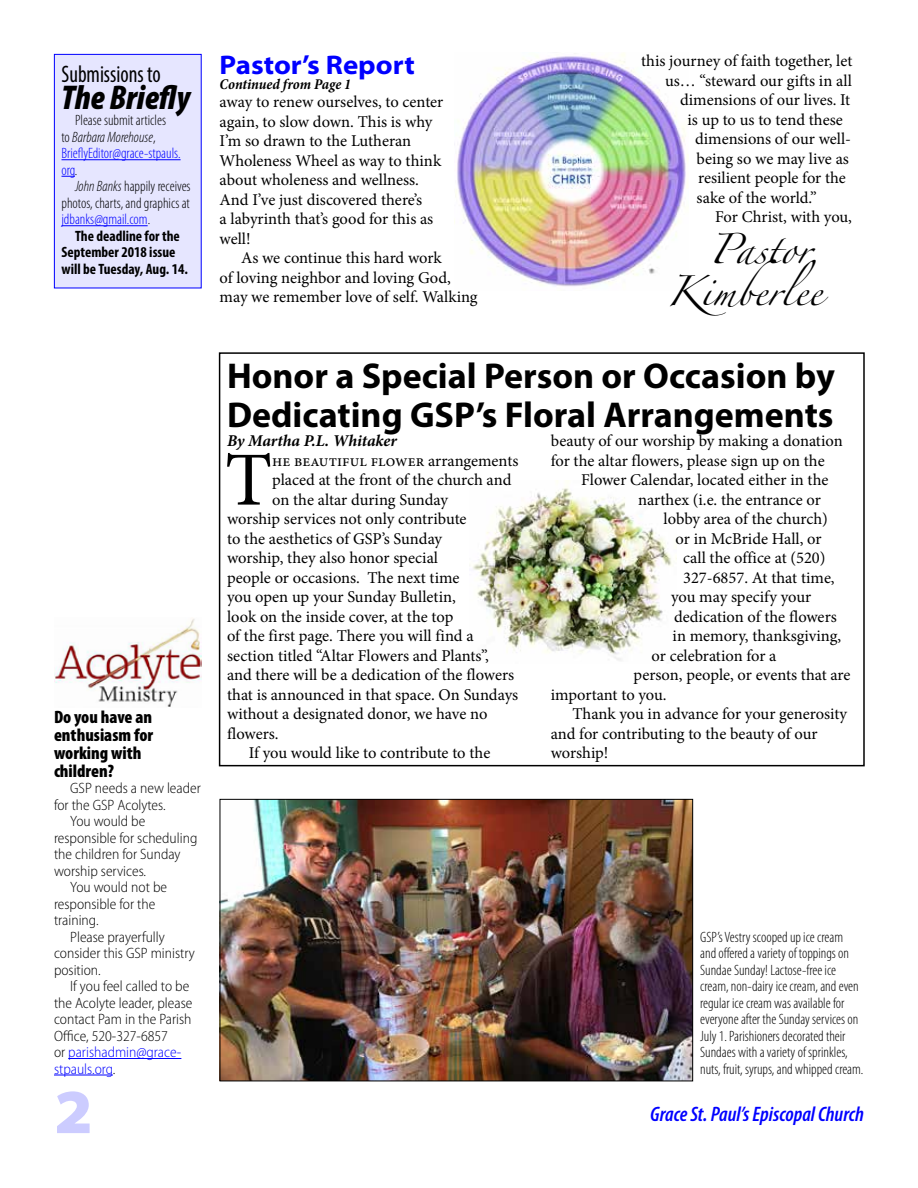
<style>
.page{position:relative;width:918px;height:1188px;background:#fff}
.page>*{position:absolute;margin:0;border:0;box-sizing:border-box;transform-origin:0 0}
.t1{font:76.5px "Minion Pro";color:#000}
.t2{font:900 semi-expanded 63px "Myriad Pro";color:#ccf}
.t3{font:700 36px/39px "Myriad Pro";color:#000}
.t4{font:italic 900 condensed 34.5px "Myriad Pro";color:#000}
.t5{font:27px/41.4px "Zapfino";color:#000}
.t6{font:700 semi-expanded 27px "Myriad Pro";color:#00f}
.t7{font:condensed 24px "Myriad Pro";color:#000;scale:.9 1}
.t8{font:italic 600 condensed 21px "Myriad Pro";color:#00f}
.t9{font:900 condensed 18px/18px "Myriad Pro";color:#000}
.t10{font:16.5px/19.5px "Minion Pro";color:#000}
.t11{font:italic 700 16.5px "Minion Pro";letter-spacing:-.005em;color:#000}
.t12{font:300 condensed 15px/16.5px "Myriad Pro";color:#000;text-align:justify}
.t13{font:300 semi-condensed 15px "Myriad Pro";color:#000}
.t14{font:300 condensed 15px/16.5px "Myriad Pro";color:#00f}
.t15{font:700 condensed 15px/16.5px "Myriad Pro";color:#000}
.t16{font:300 semi-condensed 15px "Myriad Pro";color:#00f}
.t17{font:italic 700 condensed 15px "Minion Pro";letter-spacing:-.005em;color:#000}
.s1{color:#000}
.s2{font-style:italic;color:#000}
.s3{font-style:italic}
.s4{color:#00f}
</style>
<div class="page">
<img style="left:455px;top:53px;width:233px;height:234px">
<img style="left:473px;top:487px;width:204px;height:174px">
<div style="left:54px;top:54px;width:147px;height:234px;background:#e6e6ff"></div>
<hr style="left:62px;top:159px;width:119px;height:1px;background:#00f">
<svg style="left:62px;top:176px;width:13px;height:1px"></svg>
<hr style="left:62px;top:225px;width:86px;height:1px;background:#00f">
<div style="left:54px;top:54px;width:148px;height:234px;border:1px solid #00f"></div>
<hr style="left:68px;top:1058px;width:113px;height:1px;background:#00f">
<hr style="left:54px;top:1075px;width:59px;height:1px;background:#00f">
<img style="left:54px;top:618px;width:148px;height:89px">
<div style="left:219px;top:352px;width:646px;height:414px;border:2px solid #000"></div>
<img style="left:222px;top:801px;width:469px;height:278px">
<div style="left:220px;top:799px;width:473px;height:282px;border:1px solid #000"></div>
<h3 class="t7" style="left:62px;top:59px;width:112px">Submissions to</h3>
<h3 class="t4" style="left:62px;top:79px;width:130px">The Briefly</h3>
<p class="t14" style="left:62px;top:112px;width:121px;text-indent:14px"><span class="s1">Please submit articles<br>to</span> <span class="s2">Barbara Morehouse</span><span class="s1">,<br></span>BrieflyEditor@grace-stpauls. org<span class="s1">.</span></p>
<p class="t12" style="left:62px;top:178px;width:131px;text-indent:14px"><span class="s3">John Banks</span> happily receives photos, charts, and graphics at <span class="s4">jdbanks@gmail.com</span>.</p>
<p class="t15" style="left:62px;top:227px;width:128px;text-indent:14px">The deadline for the<br>September 2018 issue will be Tuesday, Aug. 14.</p>
<p class="t9" style="left:54px;top:708px;width:101px">Do you have an enthusiasm for working with children?</p>
<p class="t13" style="left:70px;top:780px;width:132px">GSP needs a new leader</p>
<p class="t13" style="left:54px;top:796px;width:113px">for the GSP Acolytes.</p>
<p class="t13" style="left:70px;top:813px;width:77px">You would be</p>
<p class="t13" style="left:54px;top:829px;width:145px">responsible for scheduling</p>
<p class="t13" style="left:54px;top:846px;width:128px">the children for Sunday</p>
<p class="t13" style="left:54px;top:862px;width:94px">worship services.</p>
<p class="t13" style="left:70px;top:879px;width:98px">You would not be</p>
<p class="t13" style="left:54px;top:895px;width:103px">responsible for the</p>
<p class="t13" style="left:54px;top:912px;width:46px">training.</p>
<p class="t13" style="left:70px;top:928px;width:96px">Please prayerfully</p>
<p class="t13" style="left:54px;top:945px;width:143px">consider this GSP ministry</p>
<p class="t13" style="left:54px;top:961px;width:48px">position.</p>
<p class="t13" style="left:70px;top:978px;width:121px">If you feel called to be</p>
<p class="t13" style="left:54px;top:994px;width:140px">the Acolyte leader, please</p>
<p class="t13" style="left:54px;top:1011px;width:139px">contact Pam in the Parish</p>
<p class="t13" style="left:54px;top:1027px;width:115px">Office, 520-327-6857</p>
<p class="t16" style="left:54px;top:1044px;width:129px"><span class="s1">or</span> parishadmin@grace-</p>
<p class="t16" style="left:54px;top:1060px;width:63px">stpauls.org<span class="s1">.</span></p>
<h2 class="t2" style="left:54px;top:1076px;width:40px">2</h2>
<h3 class="t6" style="left:220px;top:50px;width:197px">Pastor’s Report</h3>
<p class="t17" style="left:220px;top:74px;width:133px">Continued from Page 1</p>
<p class="t10" style="left:220px;top:92px;width:225px">away to renew ourselves, to center again, to slow down. This is why<br>I’m so drawn to the Lutheran<br>Wholeness Wheel as way to think about wholeness and wellness.<br>And I’ve just discovered there’s<br>a labyrinth that’s good for this as well!</p>
<p class="t10" style="left:220px;top:248px;width:260px;text-indent:22px">As we continue this hard work<br>of loving neighbor and loving God, may we remember love of self. Walking</p>
<p class="t10" style="left:641px;top:51px;width:213px">this journey of faith together, let</p>
<p class="t10" style="left:665px;top:71px;width:188px">us… “steward our gifts in all</p>
<p class="t10" style="left:680px;top:90px;width:172px">dimensions of our lives. It</p>
<p class="t10" style="left:688px;top:110px;width:157px">is up to us to tend these</p>
<p class="t10" style="left:695px;top:129px;width:158px">dimensions of our well-</p>
<p class="t10" style="left:697px;top:149px;width:154px">being so we may live as</p>
<p class="t10" style="left:698px;top:168px;width:149px">resilient people for the</p>
<p class="t10" style="left:697px;top:188px;width:122px">sake of the world.”</p>
<p class="t10" style="left:715px;top:207px;width:138px">For Christ, with you,</p>
<h3 class="t5" style="left:667px;top:233px;width:157px;text-indent:43px">Pastor<br>Kimberlee</h3>
<h3 class="t3" style="left:227px;top:355px;width:609px">Honor a Special Person or Occasion by<br>Dedicating GSP’s Floral Arrangements</h3>
<p class="t11" style="left:227px;top:429px;width:171px">By Martha P.L. Whitaker</p>
<h1 class="t1" style="left:225px;top:429px;width:49px">T</h1>
<p class="t10" style="left:272px;top:451px;width:248px">he beautiful flower arrangements</p>
<p class="t10" style="left:551px;top:431px;width:293px">beauty of our worship by making a donation for the altar flowers, please sign up on the</p>
<p class="t10" style="left:581px;top:470px;width:249px">Flower Calendar, located either in the</p>
<p class="t10" style="left:638px;top:490px;width:184px">narthex (i.e. the entrance or</p>
<p class="t10" style="left:664px;top:509px;width:166px">lobby area of the church)</p>
<p class="t10" style="left:676px;top:529px;width:147px">or in McBride Hall, or</p>
<p class="t10" style="left:683px;top:548px;width:144px">call the office at (520)</p>
<p class="t10" style="left:683px;top:568px;width:153px">327-6857. At that time,</p>
<p class="t10" style="left:671px;top:587px;width:142px">you may specify your</p>
<p class="t10" style="left:674px;top:607px;width:164px">dedication of the flowers</p>
<p class="t10" style="left:673px;top:626px;width:170px">in memory, thanksgiving,</p>
<p class="t10" style="left:652px;top:646px;width:126px">or celebration for a</p>
<p class="t10" style="left:634px;top:665px;width:218px">person, people, or events that are</p>
<p class="t10" style="left:551px;top:685px;width:117px">important to you.</p>
<p class="t10" style="left:572px;top:704px;width:276px">Thank you in advance for your generosity</p>
<p class="t10" style="left:551px;top:724px;width:268px">and for contributing to the beauty of our</p>
<p class="t10" style="left:551px;top:743px;width:59px">worship!</p>
<p class="t10" style="left:272px;top:470px;width:241px">placed at the front of the church and</p>
<p class="t10" style="left:272px;top:490px;width:178px">on the altar during Sunday</p>
<p class="t10" style="left:227px;top:509px;width:241px">worship services not only contribute</p>
<p class="t10" style="left:227px;top:529px;width:217px">to the aesthetics of GSP’s Sunday</p>
<p class="t10" style="left:227px;top:548px;width:213px">worship, they also honor special</p>
<p class="t10" style="left:227px;top:568px;width:234px">people or occasions. The next time</p>
<p class="t10" style="left:227px;top:587px;width:230px">you open up your Sunday Bulletin,</p>
<p class="t10" style="left:227px;top:607px;width:228px">look on the inside cover, at the top</p>
<p class="t10" style="left:227px;top:626px;width:248px">of the first page. There you will find a</p>
<p class="t10" style="left:227px;top:646px;width:263px">section titled “Altar Flowers and Plants”,</p>
<p class="t10" style="left:227px;top:665px;width:289px">and there will be a dedication of the flowers</p>
<p class="t10" style="left:227px;top:685px;width:293px">that is announced in that space. On Sundays</p>
<p class="t10" style="left:227px;top:704px;width:262px">without a designated donor, we have no</p>
<p class="t10" style="left:227px;top:724px;width:53px">flowers.</p>
<p class="t10" style="left:249px;top:743px;width:243px">If you would like to contribute to the</p>
<p class="t12" style="left:700px;top:929px;width:165px;text-align:left">GSP’s Vestry scooped up ice cream<br>and offered a variety of toppings on Sundae Sunday! Lactose-free ice cream, non-dairy ice cream, and even regular ice cream was available for everyone after the Sunday services on July 1. Parishioners decorated their Sundaes with a variety of sprinkles, nuts, fruit, syrups, and whipped cream.</p>
<p class="t8" style="left:650px;top:1102px;width:215px">Grace St. Paul’s Episcopal Church</p>
</div>
